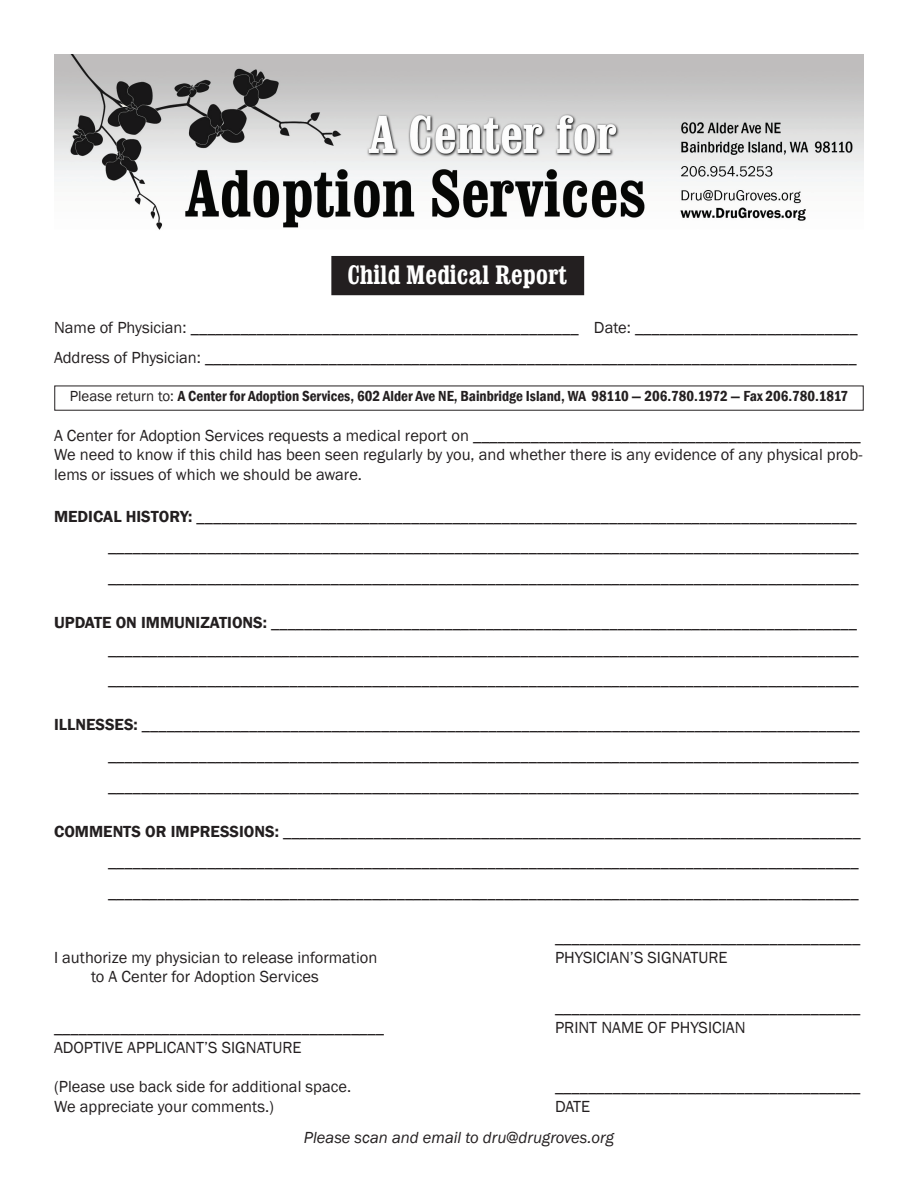
<style>
.page{position:relative;width:918px;height:1188px;background:#fff}
.page>*{position:absolute;margin:0;border:0;box-sizing:border-box;transform-origin:0 0}
.t1{font:700 condensed 27px "Clarendon";color:#fff}
.t2{font:16.5px/30.6px "Franklin Gothic";color:#231f20;text-align:justify}
.t3{font:italic 16.5px "Franklin Gothic";color:#231f20}
.t4{font:600 condensed 15px "Franklin Gothic";color:#231f20}
.s1{font-weight:400;font-stretch:normal}
.s2{font-weight:600}
</style>
<div class="page">
<div style="left:332px;top:257px;width:251px;height:37px;background:#231f20"></div>
<div style="left:331px;top:256px;width:253px;height:39px;border:2px solid #231f20"></div>
<img style="left:54px;top:54px;width:810px;height:176px">
<h1 class="t1" style="left:347px;top:258px;width:221px">Child Medical Report</h1>
<p class="t2" style="left:54px;top:312px;width:805px">Name of Physician: _______________________________________________ Date: ___________________________<br>Address of Physician: _______________________________________________________________________________</p>
<p class="t4" style="left:70px;top:385px;width:780px"><span class="s1">Please return to:</span> A Center for Adoption Services, 602 Alder Ave NE, Bainbridge Island, WA 98110 — 206.780.1972 — Fax 206.780.1817</p>
<p class="t2" style="left:54px;top:426px;width:810px;line-height:19.8px">A Center for Adoption Services requests a medical report on _______________________________________________ We need to know if this child has been seen regularly by you, and whether there is any evidence of any physical prob&shy;lems or issues of which we should be aware.</p>
<p class="t2" style="left:108px;top:501px;width:752px;text-align:left;text-indent:-54px"><span class="s2">MEDICAL HISTORY:</span> ________________________________________________________________________________ ___________________________________________________________________________________________ ___________________________________________________________________________________________</p>
<p class="t2" style="left:54px;top:609px;width:806px;line-height:27px;text-align:right"><span class="s2">UPDATE ON IMMUNIZATIONS:</span> _______________________________________________________________________ ___________________________________________________________________________________________</p>
<p class="t2" style="left:108px;top:665px;width:752px">___________________________________________________________________________________________</p>
<p class="t2" style="left:108px;top:710px;width:753px;text-indent:-54px"><span class="s2">ILLNESSES:</span> _______________________________________________________________________________________ ___________________________________________________________________________________________ ___________________________________________________________________________________________</p>
<p class="t2" style="left:108px;top:816px;width:754px;text-indent:-54px"><span class="s2">COMMENTS OR IMPRESSIONS:</span> ______________________________________________________________________ ___________________________________________________________________________________________ ___________________________________________________________________________________________</p>
<p class="t2" style="left:555px;top:922px;width:307px">_____________________________________</p>
<p class="t2" style="left:54px;top:942px;width:325px">I authorize my physician to release information</p>
<p class="t2" style="left:555px;top:942px;width:174px">PHYSICIAN’S SIGNATURE</p>
<p class="t2" style="left:91px;top:962px;width:229px">to A Center for Adoption Services</p>
<p class="t2" style="left:555px;top:993px;width:307px">_____________________________________</p>
<p class="t2" style="left:54px;top:1012px;width:331px">________________________________________</p>
<p class="t2" style="left:555px;top:1012px;width:192px">PRINT NAME OF PHYSICIAN</p>
<p class="t2" style="left:54px;top:1032px;width:249px">ADOPTIVE APPLICANT’S SIGNATURE</p>
<p class="t2" style="left:54px;top:1072px;width:299px">(Please use back side for additional space.</p>
<p class="t2" style="left:555px;top:1072px;width:307px">_____________________________________</p>
<p class="t2" style="left:54px;top:1092px;width:221px">We appreciate your comments.)</p>
<p class="t2" style="left:555px;top:1092px;width:37px">DATE</p>
<p class="t3" style="left:304px;top:1127px;width:312px">Please scan and email to dru@drugroves.org</p>
</div>
